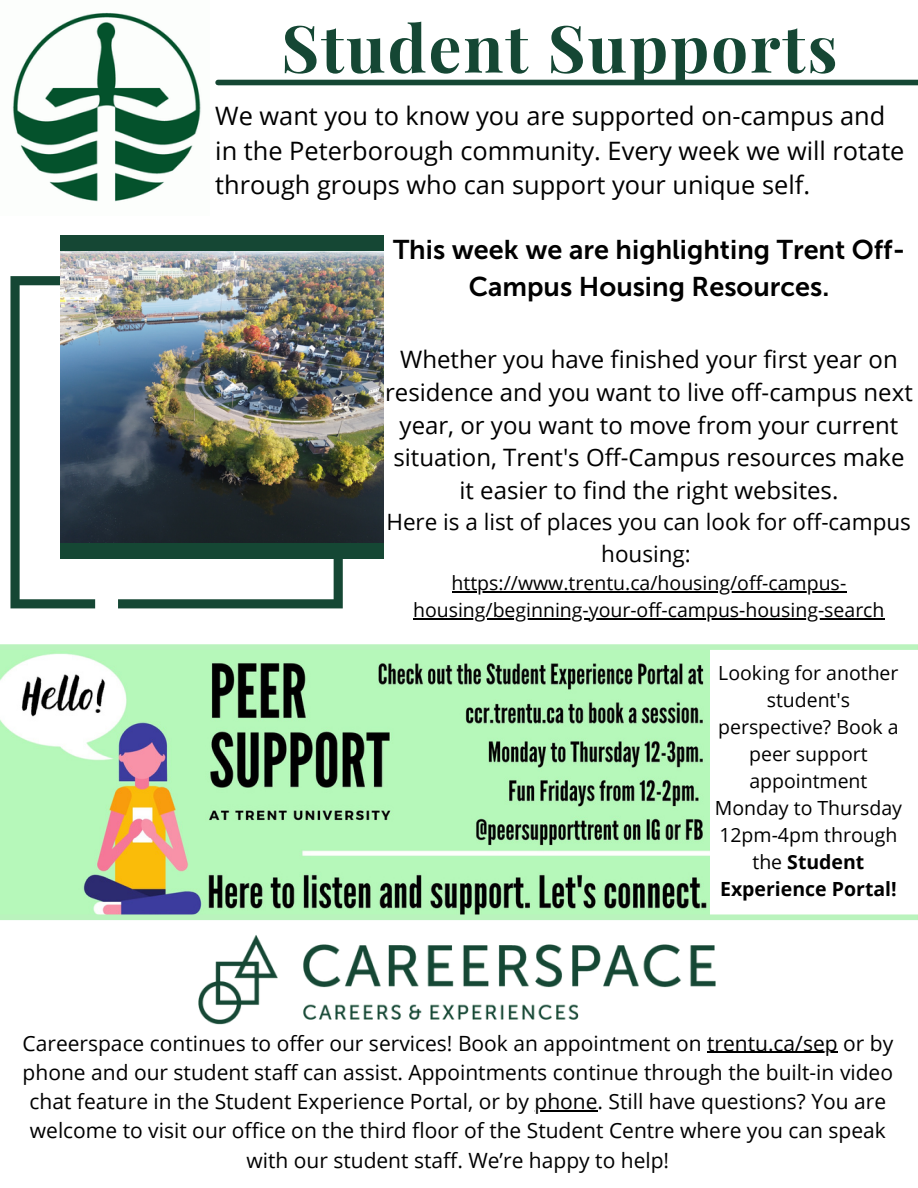
<style>
.page{position:relative;width:918px;height:1188px;background:#fff}
.page>*{position:absolute;margin:0;border:0;box-sizing:border-box;transform-origin:0 0}
.t1{font:700 65.25px "Playfair Display";letter-spacing:.03em;color:#154734}
.t2{font:27px/37.2px "Museo Sans 700";color:#000;text-align:center}
.t3{font:25.35px/35px "Open Sans";color:#000}
.t4{font:24px/32.7px "Open Sans";color:#000;text-align:center}
.t5{font:22.5px/31.5px "Open Sans";color:#000;text-align:center}
.t6{font:21px/29.2px "Open Sans";color:#000;text-align:center}
.t7{font:19.5px/27px "Open Sans";color:#000;text-align:center}
.s1{font-weight:700}
</style>
<div class="page">
<img style="left:12px;top:12px;width:189px;height:190px">
<svg style="left:10px;top:276px;width:333px;height:332px"></svg>
<div style="left:61px;top:235px;width:323px;height:323px;background:#154734"></div>
<img style="left:61px;top:251px;width:323px;height:292px">
<img style="left:0;top:650px;width:710px;height:264px">
<div style="left:0;top:914px;width:918px;height:6px;background:#baf3bd"></div>
<img style="left:198px;top:935px;width:518px;height:90px">
<hr style="left:413px;top:618px;width:472px;height:1px;background:#000">
<hr style="left:452px;top:591px;width:395px;height:1px;background:#000">
<hr style="left:707px;top:1052px;width:131px;height:1px;background:#000">
<hr style="left:534px;top:1110px;width:64px;height:1px;background:#000">
<div style="left:0;top:644px;width:918px;height:6px;background:#baf3bd"></div>
<div style="left:218px;top:80px;width:700px;height:5px;background:#154734"></div>
<h1 class="t1" style="left:281px;top:2px;width:558px">Student Supports</h1>
<p class="t3" style="left:215px;top:97px;width:691px">We want you to know you are supported on-campus and in the Peterborough community. Every week we will rotate through groups who can support your unique self.</p>
<p class="t2" style="left:393px;top:231px;width:514px">This week we are highlighting Trent Off-<br>Campus Housing Resources.</p>
<p class="t4" style="left:385px;top:343px;width:529px">Whether you have finished your first year on residence and you want to live off-campus next year, or you want to move from your current situation, Trent's Off-Campus resources make it easier to find the right websites.</p>
<p class="t5" style="left:386px;top:506px;width:526px">Here is a list of places you can look for off-campus housing:</p>
<p class="t7" style="left:413px;top:569px;width:473px">https://www.trentu.ca/housing/off-campus&shy;housing/beginning-your-off-campus-housing-search</p>
<p class="t7" style="left:715px;top:659px;width:189px">Looking for another student's perspective? Book a peer support appointment<br>Monday to Thursday<br>12pm-4pm through the <span class="s1">Student<br>Experience Portal!</span></p>
<p class="t6" style="left:23px;top:1028px;width:872px">Careerspace continues to offer our services! Book an appointment on trentu.ca/sep or by phone and our student staff can assist. Appointments continue through the built-in video chat feature in the Student Experience Portal, or by phone. Still have questions? You are welcome to visit our office on the third floor of the Student Centre where you can speak with our student staff. We’re happy to help!</p>
</div>
